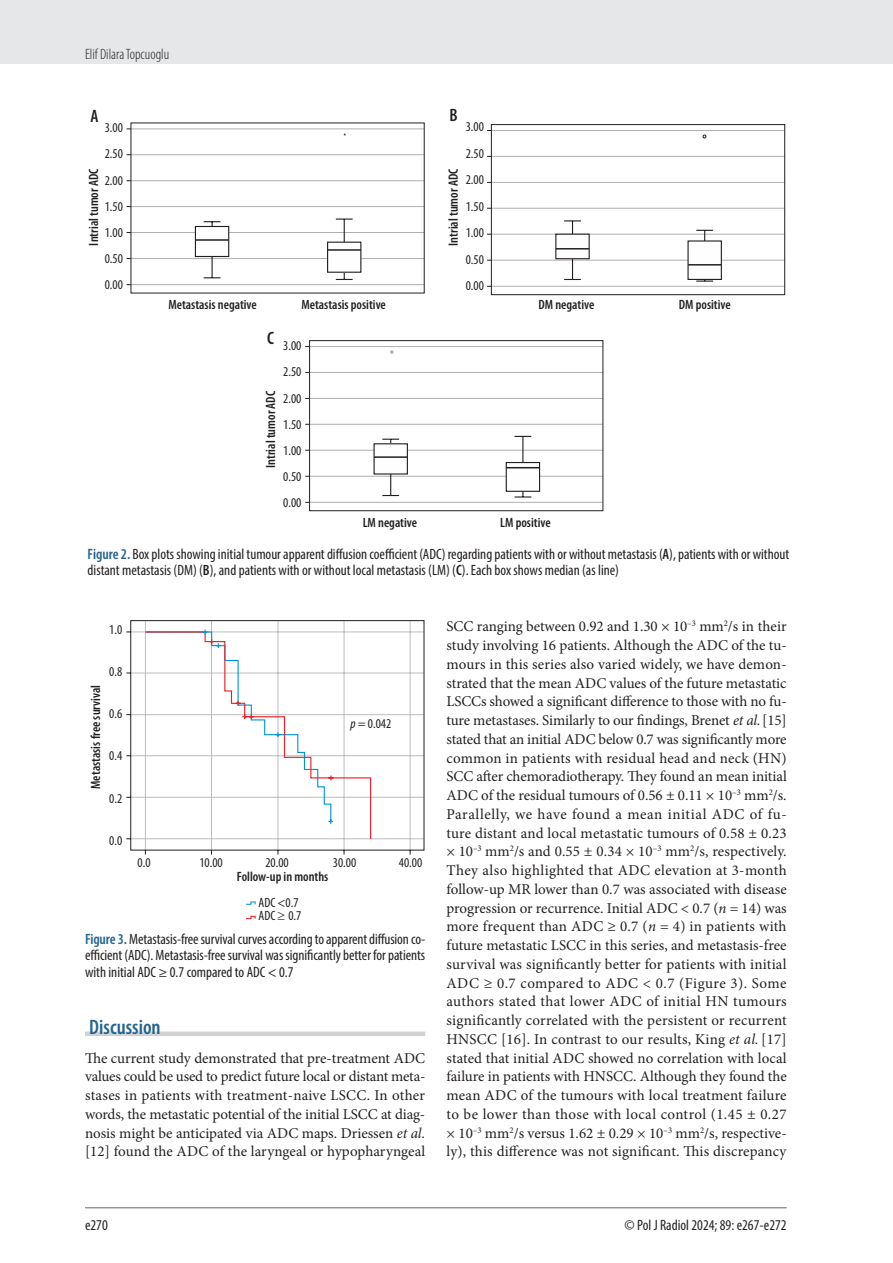
<style>
.page{position:relative;width:893px;height:1263px;background:#fff}
.page>*{position:absolute;margin:0;border:0;box-sizing:border-box;transform-origin:0 0}
.srodtytul_1{font:600 condensed 21px "Myriad Pro";color:#24648f}
.rycina_podpis{font:600 condensed 18px "Myriad Pro";color:#231f20}
.tekst_bez_wciecia{font:15px/18.8px "Minion Pro";letter-spacing:.005em;color:#231f20;text-align:justify}
.tabela_podpis{font:condensed 15px/16.5px "Myriad Pro";color:#231f20}
.rycina_podpis-2{font:condensed 15px/16.5px "Myriad Pro";letter-spacing:-.005em;color:#231f20;text-align:justify}
.t1{font:300 condensed 15px "Myriad Pro";color:#231f20}
.rycina_elementy{font:600 condensed 13.5px "Myriad Pro";color:#231f20}
.rycina_elementy-2{font:condensed 13.5px "Myriad Pro";color:#231f20}
.s1{font-weight:600;color:#24648f}
.s2{font-weight:600}
.s3{font-style:italic}
</style>
<div class="page">
<div style="left:0;top:0;width:893px;height:64px;background:#e6e7e9"></div>
<hr style="left:85px;top:1207px;width:702px;height:1px;background:#939598">
<div style="left:85px;top:1031px;width:340px;height:5px;background:#d1d2d4"></div>
<hr style="left:131px;top:129px;width:293px;height:1px;background:#afafaf">
<hr style="left:131px;top:154px;width:293px;height:1px;background:#afafaf">
<hr style="left:131px;top:180px;width:293px;height:1px;background:#afafaf">
<hr style="left:131px;top:206px;width:293px;height:1px;background:#afafaf">
<hr style="left:131px;top:232px;width:293px;height:1px;background:#afafaf">
<hr style="left:131px;top:258px;width:293px;height:1px;background:#afafaf">
<hr style="left:131px;top:284px;width:293px;height:1px;background:#afafaf">
<hr style="left:211px;top:222px;width:2px;height:56px;background:#231f20">
<svg style="left:204px;top:221px;width:16px;height:1px"></svg>
<svg style="left:204px;top:277px;width:16px;height:1px"></svg>
<hr style="left:344px;top:219px;width:1px;height:60px;background:#231f20">
<svg style="left:336px;top:218px;width:17px;height:2px"></svg>
<svg style="left:336px;top:279px;width:17px;height:1px"></svg>
<div style="left:195px;top:226px;width:34px;height:30px;background:#fefefe"></div>
<div style="left:195px;top:226px;width:34px;height:31px;border:1px solid #231f20"></div>
<div style="left:328px;top:242px;width:33px;height:30px;background:#fefefe"></div>
<div style="left:327px;top:242px;width:34px;height:31px;border:1px solid #231f20"></div>
<hr style="left:195px;top:239px;width:34px;height:2px;background:#231f20">
<hr style="left:328px;top:249px;width:33px;height:2px;background:#231f20">
<svg style="left:491px;top:124px;width:294px;height:171px"></svg>
<hr style="left:310px;top:346px;width:293px;height:1px;background:#afafaf">
<hr style="left:310px;top:372px;width:293px;height:1px;background:#afafaf">
<hr style="left:310px;top:398px;width:293px;height:1px;background:#afafaf">
<hr style="left:310px;top:424px;width:293px;height:1px;background:#afafaf">
<hr style="left:310px;top:450px;width:293px;height:1px;background:#afafaf">
<hr style="left:310px;top:476px;width:293px;height:1px;background:#afafaf">
<hr style="left:310px;top:502px;width:293px;height:1px;background:#afafaf">
<hr style="left:390px;top:439px;width:1px;height:56px;background:#231f20">
<svg style="left:382px;top:439px;width:17px;height:1px"></svg>
<svg style="left:382px;top:495px;width:17px;height:1px"></svg>
<hr style="left:522px;top:436px;width:1px;height:61px;background:#231f20">
<svg style="left:514px;top:436px;width:17px;height:1px"></svg>
<svg style="left:514px;top:496px;width:17px;height:2px"></svg>
<div style="left:374px;top:444px;width:33px;height:30px;background:#fefefe"></div>
<div style="left:373px;top:443px;width:35px;height:31px;border:1px solid #231f20"></div>
<div style="left:506px;top:462px;width:34px;height:29px;background:#fefefe"></div>
<div style="left:506px;top:462px;width:34px;height:30px;border:1px solid #231f20"></div>
<hr style="left:374px;top:456px;width:33px;height:2px;background:#231f20">
<hr style="left:506px;top:467px;width:34px;height:1px;background:#231f20">
<div style="left:309px;top:340px;width:294px;height:171px;border:1px solid #231f20"></div>
<svg style="left:126px;top:620px;width:299px;height:235px"></svg>
<svg style="left:246px;top:915px;width:10px;height:4px"></svg>
<svg style="left:246px;top:901px;width:10px;height:4px"></svg>
<p class="t1" style="left:85px;top:45px;width:86px">Elif Dilara Topcuoglu</p>
<p class="rycina_podpis" style="left:90px;top:104px;width:10px">A</p>
<p class="rycina_podpis" style="left:450px;top:104px;width:10px">B</p>
<p class="rycina_elementy-2" style="left:105px;top:120px;width:20px">3.00</p>
<p class="rycina_elementy-2" style="left:105px;top:146px;width:20px">2.50</p>
<p class="rycina_elementy-2" style="left:105px;top:172px;width:20px">2.00</p>
<p class="rycina_elementy-2" style="left:105px;top:198px;width:20px">1.50</p>
<p class="rycina_elementy-2" style="left:105px;top:224px;width:20px">1.00</p>
<p class="rycina_elementy-2" style="left:105px;top:250px;width:20px">0.50</p>
<p class="rycina_elementy-2" style="left:105px;top:276px;width:20px">0.00</p>
<p class="rycina_elementy" style="left:85px;top:246px;width:78px;rotate:-90deg">Intrial tumor ADC</p>
<p class="rycina_elementy" style="left:445px;top:246px;width:78px;rotate:-90deg">Intrial tumor ADC</p>
<p class="rycina_elementy-2" style="left:466px;top:119px;width:20px">3.00</p>
<p class="rycina_elementy-2" style="left:466px;top:145px;width:20px">2.50</p>
<p class="rycina_elementy-2" style="left:466px;top:172px;width:20px">2.00</p>
<p class="rycina_elementy-2" style="left:466px;top:198px;width:20px">1.50</p>
<p class="rycina_elementy-2" style="left:466px;top:224px;width:20px">1.00</p>
<p class="rycina_elementy-2" style="left:466px;top:251px;width:20px">0.50</p>
<p class="rycina_elementy-2" style="left:466px;top:277px;width:20px">0.00</p>
<p class="rycina_elementy" style="left:168px;top:296px;width:90px">Metastasis negative</p>
<p class="rycina_elementy" style="left:301px;top:296px;width:86px">Metastasis positive</p>
<p class="rycina_elementy" style="left:539px;top:297px;width:57px">DM negative</p>
<p class="rycina_elementy" style="left:679px;top:297px;width:53px">DM positive</p>
<p class="rycina_elementy-2" style="left:283px;top:338px;width:20px">3.00</p>
<p class="rycina_elementy-2" style="left:283px;top:364px;width:20px">2.50</p>
<p class="rycina_elementy-2" style="left:283px;top:390px;width:20px">2.00</p>
<p class="rycina_elementy-2" style="left:283px;top:416px;width:20px">1.50</p>
<p class="rycina_elementy-2" style="left:283px;top:442px;width:20px">1.00</p>
<p class="rycina_elementy-2" style="left:283px;top:468px;width:20px">0.50</p>
<p class="rycina_elementy-2" style="left:283px;top:494px;width:20px">0.00</p>
<p class="rycina_podpis" style="left:267px;top:327px;width:8px">C</p>
<p class="rycina_elementy" style="left:262px;top:468px;width:78px;rotate:-90deg">Intrial tumor ADC</p>
<p class="rycina_elementy" style="left:363px;top:514px;width:56px">LM negative</p>
<p class="rycina_elementy" style="left:500px;top:514px;width:52px">LM positive</p>
<p class="tabela_podpis" style="left:88px;top:545px;width:703px"><span class="s1">Figure 2.</span> Box plots showing initial tumour apparent diffusion coefficient (ADC) regarding patients with or without metastasis (<span class="s2">A</span>), patients with or without distant metastasis (DM) (<span class="s2">B</span>), and patients with or without local metastasis (LM) (<span class="s2">C</span>). Each box shows median (as line)</p>
<p class="rycina_elementy" style="left:87px;top:789px;width:106px;rotate:-90deg">Metastasis free survival</p>
<p class="rycina_elementy-2" style="left:109px;top:621px;width:15px">1.0</p>
<p class="rycina_elementy-2" style="left:109px;top:663px;width:15px">0.8</p>
<p class="rycina_elementy-2" style="left:109px;top:705px;width:15px">0.6</p>
<p class="rycina_elementy-2" style="left:109px;top:748px;width:15px">0.4</p>
<p class="rycina_elementy-2" style="left:109px;top:790px;width:15px">0.2</p>
<p class="rycina_elementy-2" style="left:109px;top:832px;width:15px">0.0</p>
<p class="rycina_elementy-2" style="left:350px;top:715px;width:42px"><span class="s3">p</span> = 0.042</p>
<p class="rycina_elementy-2" style="left:138px;top:855px;width:15px">0.0</p>
<p class="rycina_elementy-2" style="left:199px;top:855px;width:25px">10.00</p>
<p class="rycina_elementy-2" style="left:265px;top:855px;width:25px">20.00</p>
<p class="rycina_elementy-2" style="left:333px;top:855px;width:25px">30.00</p>
<p class="rycina_elementy-2" style="left:399px;top:855px;width:25px">40.00</p>
<p class="rycina_elementy" style="left:237px;top:868px;width:93px">Follow-up in months</p>
<p class="rycina_elementy-2" style="left:259px;top:894px;width:42px">ADC &lt;0.7</p>
<p class="rycina_elementy-2" style="left:259px;top:907px;width:44px">ADC ≥ 0.7</p>
<p class="rycina_podpis-2" style="left:85px;top:930px;width:342px"><span class="s1">Figure 3.</span> Metastasis-free survival curves according to apparent diffusion co&shy;efficient (ADC). Metastasis-free survival was significantly better for patients with initial ADC ≥ 0.7 compared to ADC &lt; 0.7</p>
<p class="srodtytul_1" style="left:89px;top:1014px;width:73px">Discussion</p>
<p class="tekst_bez_wciecia" style="left:85px;top:1048px;width:342px">The current study demonstrated that pre-treatment ADC values could be used to predict future local or distant meta&shy;stases in patients with treatment-naive LSCC. In other words, the metastatic potential of the initial LSCC at diag&shy;nosis might be anticipated via ADC maps. Driessen <span class="s3">et al. </span>[12] found the ADC of the laryngeal or hypopharyngeal</p>
<p class="tekst_bez_wciecia" style="left:446px;top:617px;width:342px">SCC ranging between 0.92 and 1.30 × 10<sup>–3</sup> mm<sup>2</sup>/s in their study involving 16 patients. Although the ADC of the tu&shy;mours in this series also varied widely, we have demon&shy;strated that the mean ADC values of the future metastatic LSCCs showed a significant difference to those with no fu&shy;ture metastases. Similarly to our findings, Brenet <span class="s3">et al.</span>[15] stated that an initial ADC below 0.7 was significantly more common in patients with residual head and neck (HN)<br>SCC after chemoradiotherapy. They found an mean initial ADC of the residual tumours of 0.56 ± 0.11 × 10<sup>–3</sup> mm<sup>2</sup>/s.<br>Parallelly, we have found a mean initial ADC of fu&shy;ture distant and local metastatic tumours of 0.58 ± 0.23 × 10<sup>–3</sup> mm<sup>2</sup>/s and 0.55 ± 0.34 × 10<sup>–3</sup> mm<sup>2</sup>/s, respectively.<br>They also highlighted that ADC elevation at 3-month follow-up MR lower than 0.7 was associated with disease progression or recurrence. Initial ADC &lt; 0.7 (<span class="s3">n</span> = 14) was more frequent than ADC ≥ 0.7 (<span class="s3">n</span> = 4) in patients with future metastatic LSCC in this series, and metastasis-free survival was significantly better for patients with initial ADC ≥ 0.7 compared to ADC &lt; 0.7 (Figure 3). Some authors stated that lower ADC of initial HN tumours significantly correlated with the persistent or recurrent HNSCC [16]. In contrast to our results, King <span class="s3">et al.</span>[17] stated that initial ADC showed no correlation with local failure in patients with HNSCC. Although they found the mean ADC of the tumours with local treatment failure to be lower than those with local control (1.45 ± 0.27 × 10<sup>–3</sup> mm<sup>2</sup>/s versus 1.62 ± 0.29 × 10<sup>–3</sup> mm<sup>2</sup>/s, respective&shy;ly), this difference was not significant. This discrepancy</p>
<p class="tabela_podpis" style="left:85px;top:1216px;width:24px">e270</p>
<p class="tabela_podpis" style="left:625px;top:1216px;width:164px">© Pol J Radiol 2024; 89: e267-e272</p>
</div>
